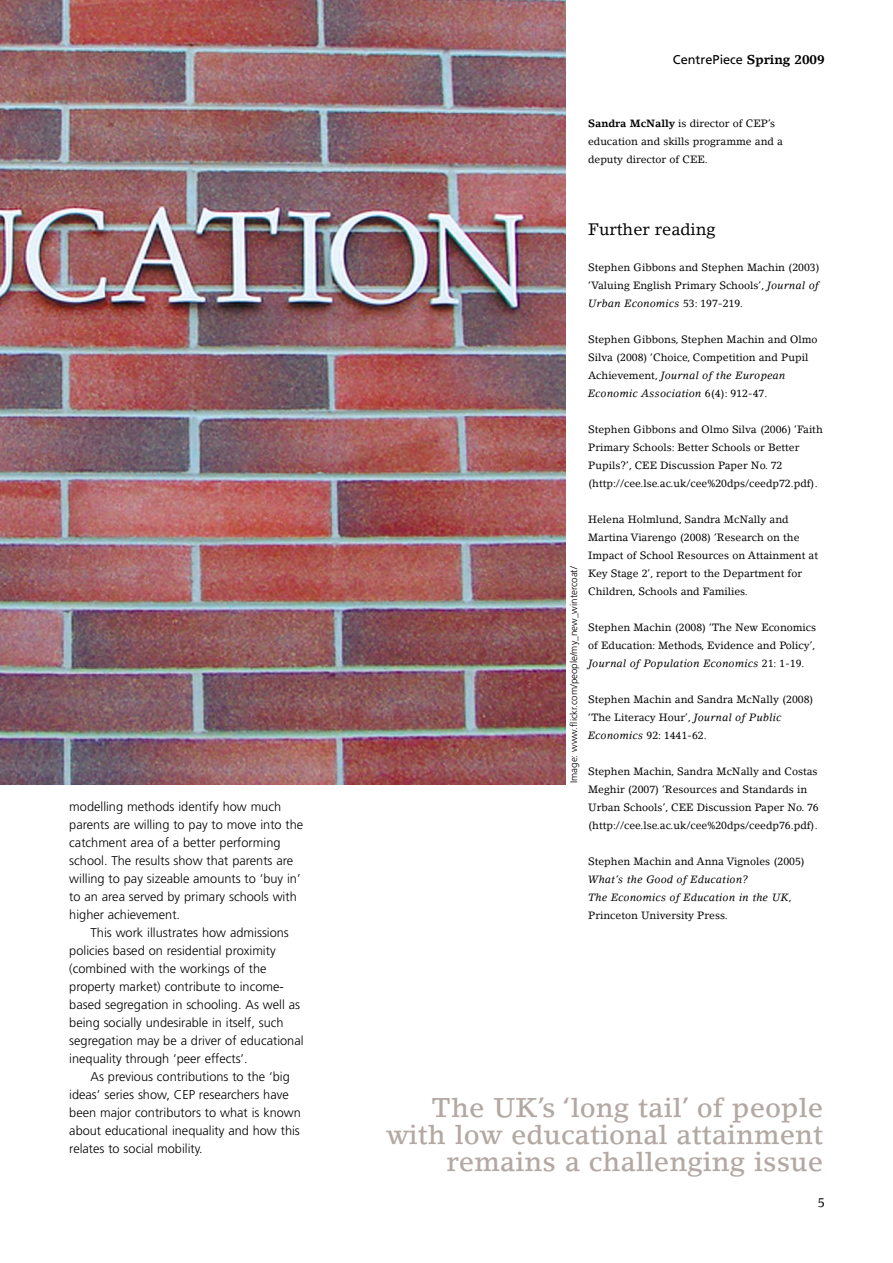
<style>
.page{position:relative;width:893px;height:1263px;background:#fff}
.page>*{position:absolute;margin:0;border:0;box-sizing:border-box;transform-origin:0 0}
.t1{font:500 27px/27px "Lino Letter";color:#b3a8a3;text-align:right}
.t2{font:16.5px "Lino Letter";color:#000}
.t3{font:300 12.75px/18px "Frutiger";color:#000}
.t4{font:12.75px "Frutiger";color:#000}
.t5{font:12.75px "Lino Letter";color:#000}
.t6{font:10.5px/18px "Lino Letter";color:#000}
.t7{font:italic 10.5px/18px "Lino Letter";letter-spacing:.03em;color:#000}
.t8{font:300 9.75px "Frutiger";color:#000}
.s1{font-family:"Lino Letter";font-weight:700}
.s2{font-weight:700}
.s3{font-style:italic}
.s4{font-style:normal}
</style>
<div class="page">
<img style="left:0;top:1px;width:565px;height:784px">
<p class="t3" style="left:69px;top:798px;width:235px">modelling methods identify how much parents are willing to pay to move into the catchment area of a better performing school. The results show that parents are willing to pay sizeable amounts to ‘buy in’ to an area served by primary schools with higher achievement.</p>
<p class="t3" style="left:69px;top:924px;width:236px;text-indent:21px">This work illustrates how admissions policies based on residential proximity (combined with the workings of the property market) contribute to income&shy;based segregation in schooling. As well as being socially undesirable in itself, such segregation may be a driver of educational inequality through ‘peer effects’.</p>
<p class="t3" style="left:69px;top:1068px;width:233px;text-indent:21px">As previous contributions to the ‘big ideas’ series show, CEP researchers have been major contributors to what is known about educational inequality and how this relates to social mobility.</p>
<p class="t4" style="left:673px;top:54px;width:153px">CentrePiece <span class="s1">Spring 2009</span></p>
<p class="t6" style="left:588px;top:115px;width:196px"><span class="s2">Sandra McNally</span> is director of CEP’s education and skills programme and a deputy director of CEE.</p>
<h2 class="t2" style="left:588px;top:223px;width:129px">Further reading</h2>
<p class="t6" style="left:588px;top:259px;width:233px;text-align:justify">Stephen Gibbons and Stephen Machin (2003) ‘Valuing English Primary Schools’, <span class="s3">Journal of Urban Economics</span> 53: 197-219.</p>
<p class="t6" style="left:588px;top:331px;width:231px">Stephen Gibbons, Stephen Machin and Olmo Silva (2008) ‘Choice, Competition and Pupil Achievement, <span class="s3">Journal of the European Economic Association</span> 6(4): 912-47.</p>
<p class="t6" style="left:588px;top:421px;width:236px">Stephen Gibbons and Olmo Silva (2006) ‘Faith Primary Schools: Better Schools or Better Pupils?’, CEE Discussion Paper No. 72 (http://cee.lse.ac.uk/cee%20dps/ceedp72.pdf).</p>
<p class="t6" style="left:588px;top:511px;width:232px">Helena Holmlund, Sandra McNally and Martina Viarengo (2008) ‘Research on the Impact of School Resources on Attainment at Key Stage 2’, report to the Department for Children, Schools and Families.</p>
<p class="t6" style="left:588px;top:619px;width:230px;text-align:justify">Stephen Machin (2008) ‘The New Economics of Education: Methods, Evidence and Policy’, <span class="s3">Journal of Population Economics</span> 21: 1-19.</p>
<p class="t6" style="left:588px;top:691px;width:227px">Stephen Machin and Sandra McNally (2008) ‘The Literacy Hour’, <span class="s3">Journal of Public<br>Economics</span> 92: 1441-62.</p>
<p class="t6" style="left:588px;top:763px;width:232px">Stephen Machin, Sandra McNally and Costas Meghir (2007) ‘Resources and Standards in Urban Schools’, CEE Discussion Paper No. 76 (http://cee.lse.ac.uk/cee%20dps/ceedp76.pdf).</p>
<p class="t6" style="left:588px;top:853px;width:218px">Stephen Machin and Anna Vignoles (2005)</p>
<p class="t7" style="left:588px;top:871px;width:205px">What’s the Good of Education?<br>The Economics of Education in the UK<span class="s4">,<br>Princeton University Press.</span></p>
<p class="t8" style="left:570px;top:783px;width:218px;rotate:-90deg">Image: www.flickr.com/people/my_new_wintercoat/</p>
<h1 class="t1" style="left:386px;top:1096px;width:438px">The UK’s ‘long tail’ of people with low educational attainment remains a challenging issue</h1>
<p class="t5" style="left:818px;top:1197px;width:9px">5</p>
</div>
